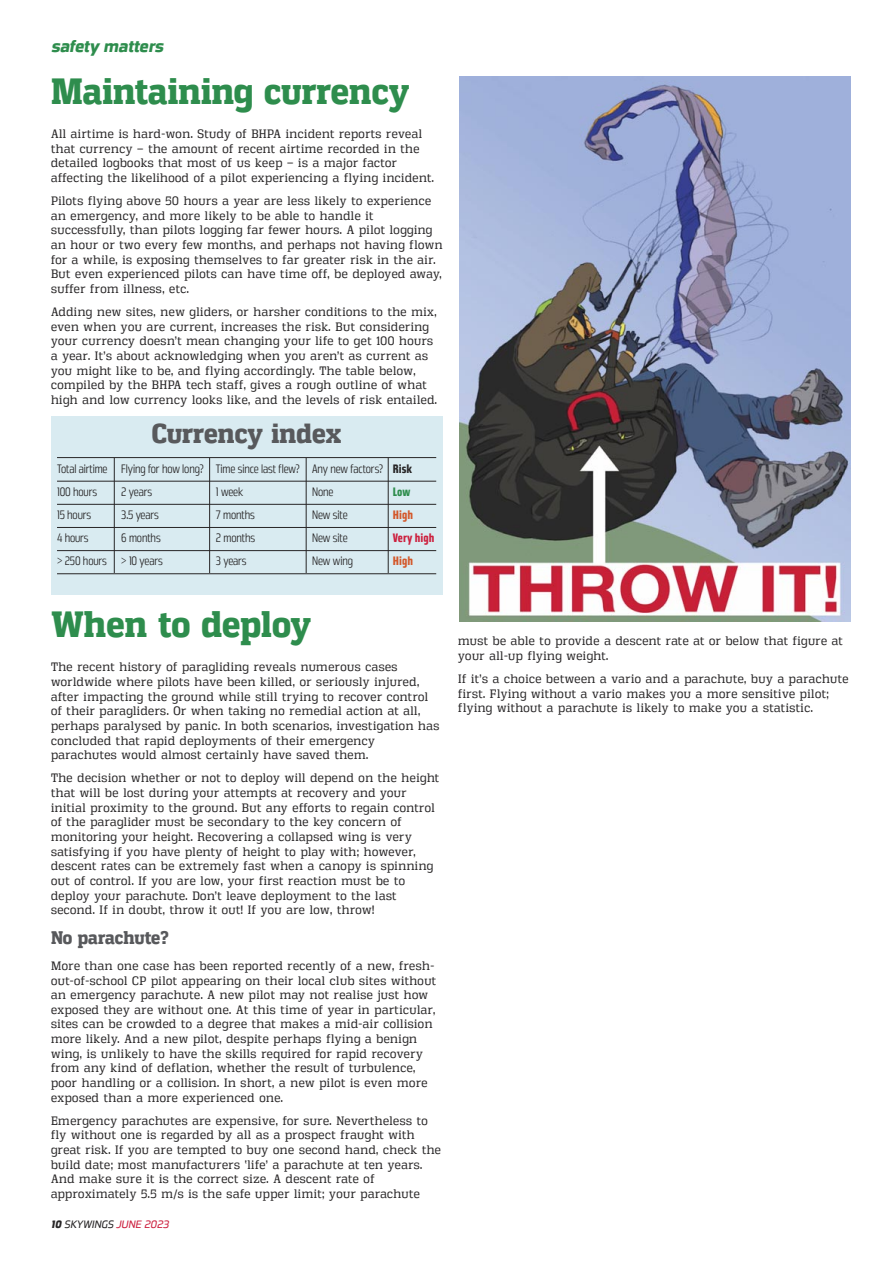
<style>
.page{position:relative;width:893px;height:1263px;background:#fff}
.page>*{position:absolute;margin:0;border:0;box-sizing:border-box;transform-origin:0 0}
.t1{font:36px "Vectipede Bl";color:#2e8d4d}
.t2{font:27px "Vectipede Bl";color:#58595c}
.t3{font:18px "Vectipede Bl";color:#58595c}
.t4{font:italic 16.5px "Great Escape Bl";letter-spacing:-.005em;color:#2e8d4d}
.t5{font:12px/14.7px "Vectipede Bk";letter-spacing:.04em;color:#272526}
.t6{font:12px/23.1px "Great Escape Narrow Lt";letter-spacing:-.01em;color:#272526}
.t7{font:700 12px "Great Escape Narrow Rg";color:#d3582b}
.t8{font:700 12px "Great Escape Narrow Rg";color:#cc203e}
.t9{font:700 12px "Great Escape Narrow Rg";color:#2e8d4d}
.t10{font:italic 10.5px "Great Escape Bk";letter-spacing:-.005em;color:#272526}
.s1{font-family:"Great Escape Narrow Rg";font-weight:700}
.s2{font-family:"Great Escape Bl"}
.s3{color:#cc203e}
</style>
<div class="page">
<div style="left:51px;top:417px;width:391px;height:178px;background:#d9ebf1"></div>
<hr style="left:57px;top:457px;width:379px;height:1px;background:#272526">
<hr style="left:57px;top:481px;width:379px;height:1px;background:#272526">
<hr style="left:57px;top:504px;width:379px;height:1px;background:#272526">
<hr style="left:57px;top:527px;width:379px;height:1px;background:#272526">
<hr style="left:57px;top:550px;width:379px;height:1px;background:#272526">
<hr style="left:57px;top:573px;width:379px;height:1px;background:#272526">
<img style="left:460px;top:76px;width:390px;height:545px">
<hr style="left:114px;top:458px;width:1px;height:115px;background:#272526">
<hr style="left:209px;top:458px;width:1px;height:115px;background:#272526">
<hr style="left:306px;top:458px;width:1px;height:115px;background:#272526">
<hr style="left:388px;top:458px;width:1px;height:115px;background:#272526">
<h3 class="t4" style="left:51px;top:37px;width:114px">safety matters</h3>
<h1 class="t1" style="left:51px;top:70px;width:360px">Maintaining currency</h1>
<p class="t5" style="left:51px;top:126px;width:384px">All airtime is hard-won. Study of BHPA incident reports reveal that currency – the amount of recent airtime recorded in the detailed logbooks that most of us keep – is a major factor affecting the likelihood of a pilot experiencing a flying incident.</p>
<p class="t5" style="left:51px;top:193px;width:393px">Pilots flying above 50 hours a year are less likely to experience an emergency, and more likely to be able to handle it successfully, than pilots logging far fewer hours. A pilot logging an hour or two every few months, and perhaps not having flown for a while, is exposing themselves to far greater risk in the air.<br>But even experienced pilots can have time off, be deployed away, suffer from illness, etc.</p>
<p class="t5" style="left:51px;top:304px;width:387px">Adding new sites, new gliders, or harsher conditions to the mix, even when you are current, increases the risk. But considering your currency doesn’t mean changing your life to get 100 hours a year. It’s about acknowledging when you aren’t as current as you might like to be, and flying accordingly. The table below, compiled by the BHPA tech staff, gives a rough outline of what high and low currency looks like, and the levels of risk entailed.</p>
<h2 class="t2" style="left:152px;top:418px;width:191px">Currency index</h2>
<p class="t6" style="left:57px;top:457px;width:357px">Total airtime Flying for how long? Time since last flew? Any new factors? <span class="s1">Risk<br></span>100 hours</p>
<p class="t6" style="left:121px;top:480px;width:32px">2 years</p>
<p class="t6" style="left:216px;top:480px;width:29px">1 week</p>
<p class="t6" style="left:312px;top:480px;width:23px">None</p>
<p class="t9" style="left:393px;top:485px;width:19px">Low</p>
<p class="t6" style="left:57px;top:503px;width:36px">15 hours</p>
<p class="t6" style="left:121px;top:503px;width:39px">3.5 years</p>
<p class="t6" style="left:216px;top:503px;width:40px">7 months</p>
<p class="t6" style="left:312px;top:503px;width:37px">New site</p>
<p class="t7" style="left:393px;top:508px;width:22px">High</p>
<p class="t6" style="left:57px;top:526px;width:33px">4 hours</p>
<p class="t6" style="left:121px;top:526px;width:41px">6 months</p>
<p class="t6" style="left:216px;top:526px;width:41px">2 months</p>
<p class="t6" style="left:312px;top:526px;width:37px">New site</p>
<p class="t8" style="left:393px;top:531px;width:43px">Very high</p>
<p class="t6" style="left:57px;top:550px;width:107px">&gt; 250 hours &gt; 10 years</p>
<p class="t6" style="left:216px;top:550px;width:32px">3 years</p>
<p class="t6" style="left:312px;top:550px;width:42px">New wing</p>
<p class="t7" style="left:393px;top:554px;width:22px">High</p>
<h1 class="t1" style="left:51px;top:603px;width:262px">When to deploy</h1>
<p class="t5" style="left:51px;top:660px;width:390px">The recent history of paragliding reveals numerous cases worldwide where pilots have been killed, or seriously injured, after impacting the ground while still trying to recover control of their paragliders. Or when taking no remedial action at all, perhaps paralysed by panic. In both scenarios, investigation has concluded that rapid deployments of their emergency parachutes would almost certainly have saved them.</p>
<p class="t5" style="left:51px;top:771px;width:389px">The decision whether or not to deploy will depend on the height that will be lost during your attempts at recovery and your initial proximity to the ground. But any efforts to regain control of the paraglider must be secondary to the key concern of monitoring your height. Recovering a collapsed wing is very satisfying if you have plenty of height to play with; however, descent rates can be extremely fast when a canopy is spinning out of control. If you are low, your first reaction must be to deploy your parachute. Don’t leave deployment to the last second. If in doubt, throw it out! If you are low, throw!</p>
<h3 class="t3" style="left:51px;top:927px;width:119px">No parachute?</h3>
<p class="t5" style="left:51px;top:958px;width:387px">More than one case has been reported recently of a new, fresh&shy;out-of-school CP pilot appearing on their local club sites without an emergency parachute. A new pilot may not realise just how exposed they are without one. At this time of year in particular, sites can be crowded to a degree that makes a mid-air collision more likely. And a new pilot, despite perhaps flying a benign wing, is unlikely to have the skills required for rapid recovery from any kind of deflation, whether the result of turbulence, poor handling or a collision. In short, a new pilot is even more exposed than a more experienced one.</p>
<p class="t5" style="left:51px;top:1113px;width:391px">Emergency parachutes are expensive, for sure. Nevertheless to fly without one is regarded by all as a prospect fraught with great risk. If you are tempted to buy one second hand, check the build date; most manufacturers ‘life’ a parachute at ten years.<br>And make sure it is the correct size. A descent rate of approximately 5.5 m/s is the safe upper limit; your parachute</p>
<p class="t10" style="left:51px;top:1218px;width:119px"><span class="s2">10</span> SKYWINGS <span class="s3">JUNE 2023</span></p>
<p class="t5" style="left:458px;top:634px;width:386px">must be able to provide a descent rate at or below that figure at your all-up flying weight.</p>
<p class="t5" style="left:458px;top:671px;width:392px">If it’s a choice between a vario and a parachute, buy a parachute first. Flying without a vario makes you a more sensitive pilot; flying without a parachute is likely to make you a statistic.</p>
</div>
